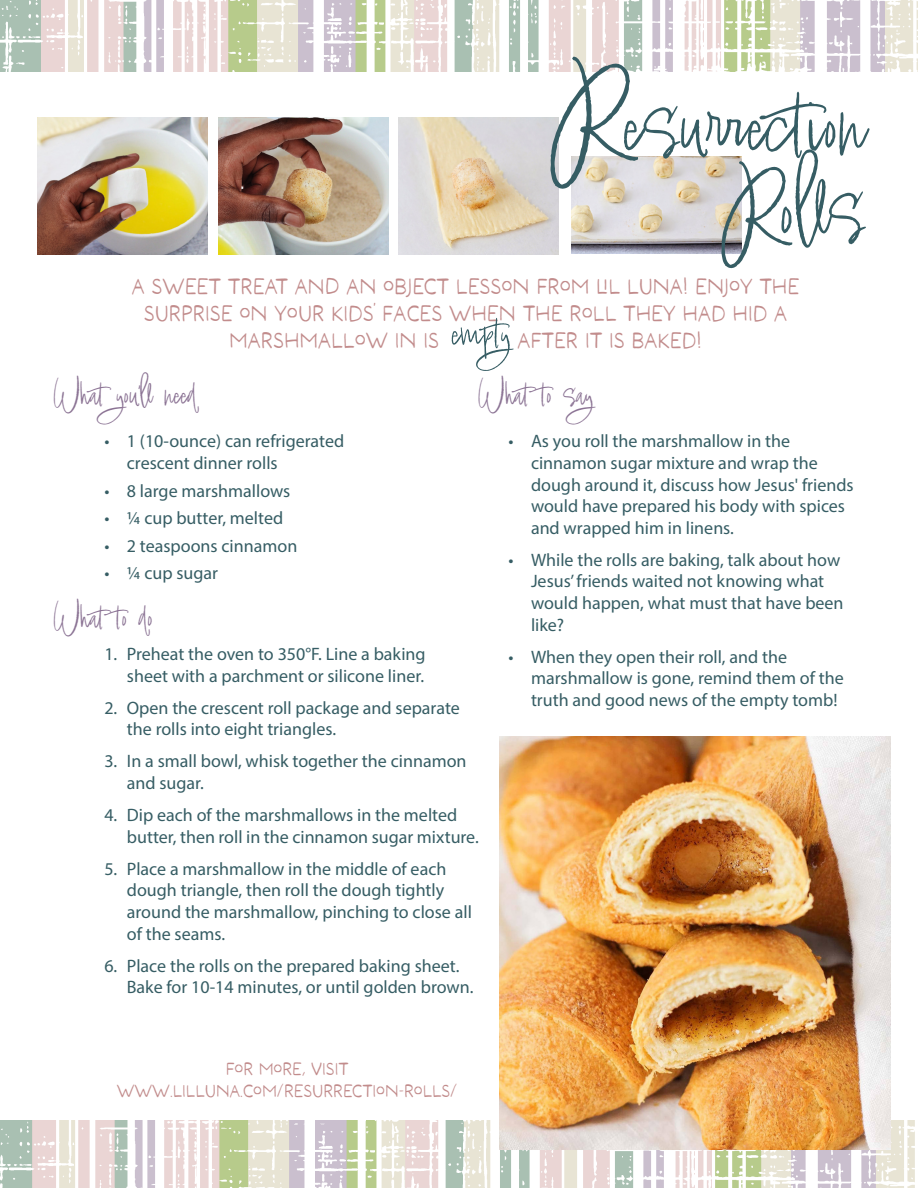
<style>
.page{position:relative;width:918px;height:1188px;background:#fff}
.page>*{position:absolute;margin:0;border:0;box-sizing:border-box;transform-origin:0 0}
.t1{font:127.5px "Audrielle No 1";color:#365d64}
.t2{font:58.5px "Audrielle No 1";color:#365d64}
.t3{font:46.5px "Audrielle No 1";color:#8b7394}
.t4{font:22.5px "MOONBLOSSOM";color:#c28c8c}
.t5{font:18px/21.6px "Myriad Pro";color:#365d64}
.t6{font:18px "MOONBLOSSOM";color:#c28c8c}
.s1{font-size:157.5px}
</style>
<div class="page">
<img style="left:0;top:0;width:918px;height:72px">
<img style="left:0;top:1120px;width:915px;height:68px">
<img style="left:500px;top:736px;width:391px;height:414px">
<img style="left:38px;top:118px;width:170px;height:136px">
<img style="left:218px;top:118px;width:170px;height:136px">
<img style="left:398px;top:118px;width:161px;height:136px">
<img style="left:572px;top:157px;width:169px;height:96px">
<p class="t1" style="left:549px;top:38px;width:321px"><span class="s1">R</span>esurrection</p>
<p class="t1" style="left:720px;top:124px;width:149px">Rolls</p>
<p class="t4" style="left:132px;top:272px;width:669px">A SWEET TREAT AND AN OBJECT LESSON FROM LIL LUNA! ENJOY THE</p>
<p class="t4" style="left:144px;top:299px;width:645px">SURPRISE ON YOUR KIDS’ FACES WHEN THE ROLL THEY HAD HID A</p>
<p class="t4" style="left:229px;top:326px;width:211px">MARSHMALLOW IN IS</p>
<p class="t2" style="left:453px;top:293px;width:59px">empty</p>
<p class="t4" style="left:517px;top:326px;width:186px">AFTER IT IS BAKED!</p>
<p class="t3" style="left:54px;top:363px;width:145px">What you’ll need</p>
<p class="t3" style="left:479px;top:363px;width:116px">What to say</p>
<p class="t5" style="left:127px;top:430px;width:219px;text-indent:-22px">• 1 (10-ounce) can refrigerated crescent dinner rolls</p>
<p class="t5" style="left:104px;top:479px;width:188px">• 8 large marshmallows</p>
<p class="t5" style="left:104px;top:507px;width:180px">• ¼ cup butter, melted</p>
<p class="t5" style="left:104px;top:535px;width:194px">• 2 teaspoons cinnamon</p>
<p class="t5" style="left:104px;top:562px;width:115px">• ¼ cup sugar</p>
<p class="t3" style="left:54px;top:586px;width:101px">What to do</p>
<p class="t5" style="left:104px;top:643px;width:323px;text-align:right">1. Preheat the oven to 350°F. Line a baking sheet with a parchment or silicone liner.</p>
<p class="t5" style="left:127px;top:697px;width:335px;text-indent:-22px">2. Open the crescent roll package and separate the rolls into eight triangles.</p>
<p class="t5" style="left:127px;top:750px;width:341px;text-indent:-22px">3. In a small bowl, whisk together the cinnamon and sugar.</p>
<p class="t5" style="left:127px;top:804px;width:353px;text-indent:-22px">4. Dip each of the marshmallows in the melted butter, then roll in the cinnamon sugar mixture.</p>
<p class="t5" style="left:127px;top:858px;width:347px;text-indent:-22px">5. Place a marshmallow in the middle of each dough triangle, then roll the dough tightly around the marshmallow, pinching to close all of the seams.</p>
<p class="t5" style="left:127px;top:955px;width:348px;text-indent:-22px">6. Place the rolls on the prepared baking sheet.<br>Bake for 10-14 minutes, or until golden brown.</p>
<p class="t6" style="left:226px;top:1057px;width:124px">FOR MORE, VISIT</p>
<p class="t6" style="left:117px;top:1079px;width:342px">WWW.LILLUNA.COM/RESURRECTION-ROLLS/</p>
<p class="t5" style="left:531px;top:430px;width:324px;text-indent:-22px">• As you roll the marshmallow in the cinnamon sugar mixture and wrap the dough around it, discuss how Jesus' friends would have prepared his body with spices and wrapped him in linens.</p>
<p class="t5" style="left:531px;top:549px;width:314px;text-indent:-22px">• While the rolls are baking, talk about how<br>Jesus’ friends waited not knowing what would happen, what must that have been like?</p>
<p class="t5" style="left:531px;top:646px;width:314px;text-indent:-22px">• When they open their roll, and the marshmallow is gone, remind them of the truth and good news of the empty tomb!</p>
</div>
